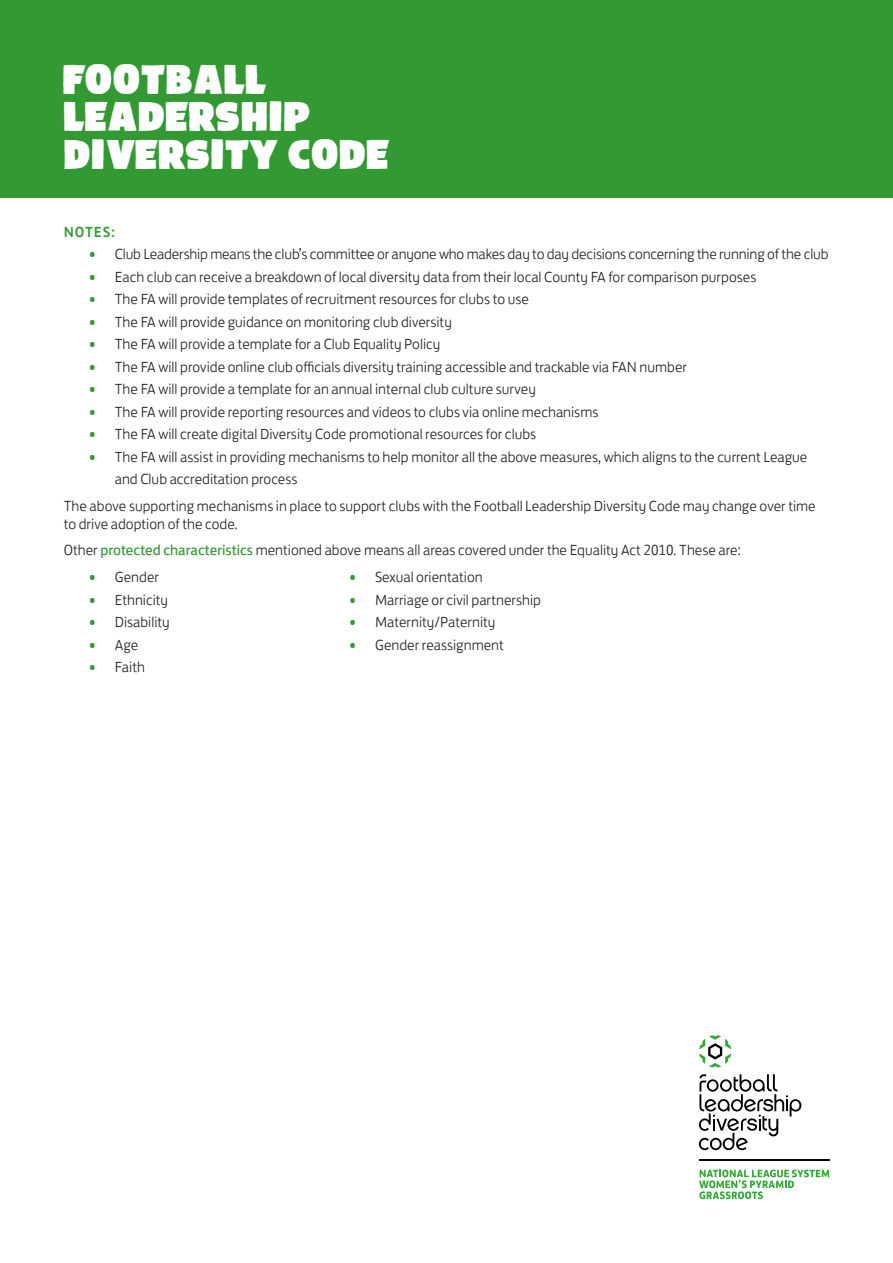
<style>
.page{position:relative;width:893px;height:1263px;background:#fff}
.page>*{position:absolute;margin:0;border:0;box-sizing:border-box;transform-origin:0 0}
.t1{font:36.45px/37.7px "FA Brush";color:#fff}
.t2{font:300 15px/22.5px "FS Jack";color:#222}
.t3{font:500 15px "FS Jack";letter-spacing:.06em;color:#393}
.s1{font-weight:400;font-size:18px;color:#393}
.s2{font-weight:400;color:#393}
</style>
<div class="page">
<svg style="left:699px;top:1074px;width:102px;height:76px"></svg>
<svg style="left:699px;top:1035px;width:32px;height:32px"></svg>
<hr style="left:699px;top:1159px;width:130px;height:1px;background:#010202">
<svg style="left:699px;top:1169px;width:130px;height:30px"></svg>
<div style="left:0;top:0;width:893px;height:198px;background:#393"></div>
<h1 class="t1" style="left:64px;top:63px;width:327px">FOOTBALL<br>LEADERSHIP<br>DIVERSITY CODE</h1>
<p class="t3" style="left:64px;top:219px;width:53px">NOTES:</p>
<p class="t2" style="left:89px;top:241px;width:741px"><span class="s1">•</span> Club Leadership means the club’s committee or anyone who makes day to day decisions concerning the running of the club</p>
<p class="t2" style="left:89px;top:264px;width:669px"><span class="s1">•</span> Each club can receive a breakdown of local diversity data from their local County FA for comparison purposes</p>
<p class="t2" style="left:89px;top:286px;width:441px"><span class="s1">•</span> The FA will provide templates of recruitment resources for clubs to use</p>
<p class="t2" style="left:89px;top:309px;width:364px"><span class="s1">•</span> The FA will provide guidance on monitoring club diversity</p>
<p class="t2" style="left:89px;top:331px;width:353px"><span class="s1">•</span> The FA will provide a template for a Club Equality Policy</p>
<p class="t2" style="left:89px;top:354px;width:599px"><span class="s1">•</span> The FA will provide online club officials diversity training accessible and trackable via FAN number</p>
<p class="t2" style="left:89px;top:376px;width:448px"><span class="s1">•</span> The FA will provide a template for an annual internal club culture survey</p>
<p class="t2" style="left:89px;top:399px;width:511px"><span class="s1">•</span> The FA will provide reporting resources and videos to clubs via online mechanisms</p>
<p class="t2" style="left:89px;top:421px;width:448px"><span class="s1">•</span> The FA will create digital Diversity Code promotional resources for clubs</p>
<p class="t2" style="left:115px;top:444px;width:694px;text-indent:-26px"><span class="s1">•</span> The FA will assist in providing mechanisms to help monitor all the above measures, which aligns to the current League and Club accreditation process</p>
<p class="t2" style="left:64px;top:495px;width:753px;line-height:18px">The above supporting mechanisms in place to support clubs with the Football Leadership Diversity Code may change over time to drive adoption of the code.</p>
<p class="t2" style="left:64px;top:537px;width:678px">Other <span class="s2">protected characteristics</span> mentioned above means all areas covered under the Equality Act 2010. These are:</p>
<p class="t2" style="left:89px;top:564px;width:71px"><span class="s1">•</span> Gender</p>
<p class="t2" style="left:89px;top:587px;width:80px"><span class="s1">•</span> Ethnicity</p>
<p class="t2" style="left:89px;top:609px;width:82px"><span class="s1">•</span> Disability</p>
<p class="t2" style="left:89px;top:632px;width:51px"><span class="s1">•</span> Age</p>
<p class="t2" style="left:89px;top:654px;width:57px"><span class="s1">•</span> Faith</p>
<p class="t2" style="left:350px;top:564px;width:135px"><span class="s1">•</span> Sexual orientation</p>
<p class="t2" style="left:350px;top:587px;width:193px"><span class="s1">•</span> Marriage or civil partnership</p>
<p class="t2" style="left:350px;top:609px;width:147px"><span class="s1">•</span> Maternity/Paternity</p>
<p class="t2" style="left:350px;top:632px;width:156px"><span class="s1">•</span> Gender reassignment</p>
</div>
